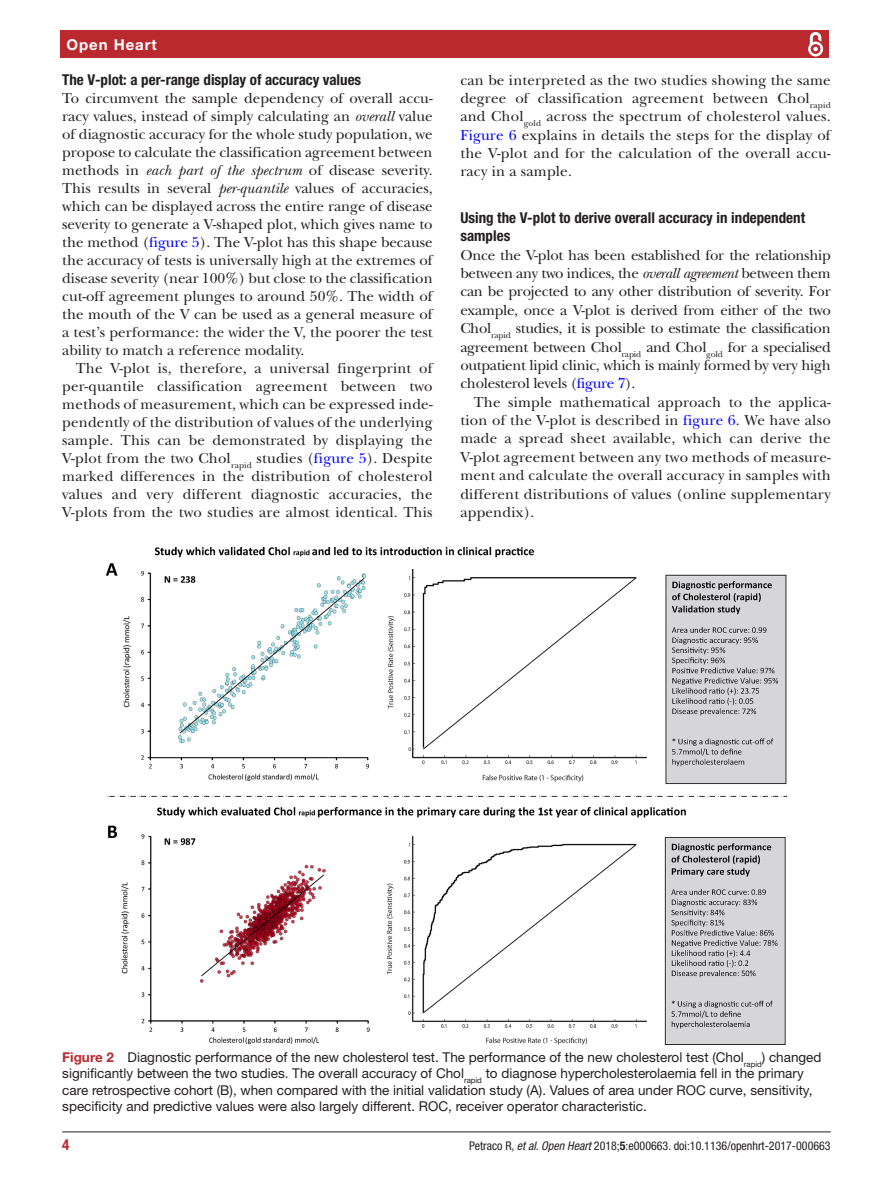
<style>
.page{position:relative;width:893px;height:1191px;background:#fff}
.page>*{position:absolute;margin:0;border:0;box-sizing:border-box;transform-origin:0 0}
.t1{font:15px/18px "New Baskerville";letter-spacing:.015em;color:#231f20;text-align:justify}
.t2{font:700 condensed 15px/18px "Helvetica Neue LT Std";color:#231f20}
.t3{font:700 15px "Helvetica Neue LT Std";letter-spacing:.065em;color:#fff}
.t4{font:700 condensed 15px "Helvetica Neue LT Std";color:#b9292e}
.t5{font:13.5px/16.2px "Helvetica Neue LT Std";color:#231f20}
.t6{font:condensed 12px "Helvetica Neue LT Std";color:#231f20}
.s1{font-style:italic}
.s2{color:#00f}
.s3{font-weight:700;color:#b9292e}
.s4{font-weight:700}
</style>
<div class="page">
<div style="left:61px;top:31px;width:768px;height:27px;background:#b9292e"></div>
<hr style="left:62px;top:1131px;width:769px;height:1px;background:#231f20">
<svg style="left:808px;top:32px;width:15px;height:25px"></svg>
<div style="left:812px;top:45px;width:7px;height:8px;border:1px solid #b9292e;border-radius:50%"></div>
<img style="left:106px;top:548px;width:681px;height:496px">
<p class="t3" style="left:66px;top:35px;width:92px">Open Heart</p>
<p class="t2" style="left:62px;top:70px;width:301px">The V-plot: a per-range display of accuracy values</p>
<p class="t1" style="left:62px;top:89px;width:372px">To circumvent the sample dependency of overall accu&shy;racy values, instead of simply calculating an <span class="s1">overall</span> value of diagnostic accuracy for the whole study population, we propose to calculate the classification agreement between methods in <span class="s1">each part of the spectrum</span> of disease severity.<br>This results in several <span class="s1">per-quantile</span> values of accuracies, which can be displayed across the entire range of disease severity to generate a V-shaped plot, which gives name to the method (<span class="s2">figure 5</span>). The V-plot has this shape because the accuracy of tests is universally high at the extremes of disease severity (near 100%) but close to the classification cut-off agreement plunges to around 50%. The width of the mouth of the V can be used as a general measure of a test’s performance: the wider the V, the poorer the test ability to match a reference modality.</p>
<p class="t1" style="left:62px;top:359px;width:372px;text-indent:14px">The V-plot is, therefore, a universal fingerprint of per-quantile classification agreement between two methods of measurement, which can be expressed inde&shy;pendently of the distribution of values of the underlying sample. This can be demonstrated by displaying the V-plot from the two Chol<sub>rapid</sub> studies (<span class="s2">figure 5</span>). Despite marked differences in the distribution of cholesterol values and very different diagnostic accuracies, the V-plots from the two studies are almost identical. This</p>
<p class="t1" style="left:460px;top:71px;width:372px">can be interpreted as the two studies showing the same degree of classification agreement between Chol<sub>rapid </sub>and Chol<sub>gold</sub> across the spectrum of cholesterol values.<br><span class="s2">Figure 6</span> explains in details the steps for the display of the V-plot and for the calculation of the overall accu&shy;racy in a sample.</p>
<p class="t2" style="left:460px;top:209px;width:346px">Using the V-plot to derive overall accuracy in independent samples</p>
<p class="t1" style="left:460px;top:246px;width:372px">Once the V-plot has been established for the relationship between any two indices, the <span class="s1">overall agreement</span> between them can be projected to any other distribution of severity. For example, once a V-plot is derived from either of the two Chol<sub>rapid</sub> studies, it is possible to estimate the classification agreement between Chol<sub>rapid</sub> and Chol<sub>gold</sub> for a specialised outpatient lipid clinic, which is mainly formed by very high cholesterol levels (<span class="s2">figure 7</span>).</p>
<p class="t1" style="left:460px;top:393px;width:372px;text-indent:14px">The simple mathematical approach to the applica&shy;tion of the V-plot is described in <span class="s2">figure 6</span>. We have also made a spread sheet available, which can derive the V-plot agreement between any two methods of measure&shy;ment and calculate the overall accuracy in samples with different distributions of values (online supplementary appendix).</p>
<p class="t5" style="left:62px;top:1049px;width:761px"><span class="s3">Figure 2</span> Diagnostic performance of the new cholesterol test. The performance of the new cholesterol test (Chol<sub>rapid</sub>) changed significantly between the two studies. The overall accuracy of Chol<sub>rapid</sub> to diagnose hypercholesterolaemia fell in the primary care retrospective cohort (B), when compared with the initial validation study (A). Values of area under ROC curve, sensitivity, specificity and predictive values were also largely different. ROC, receiver operator characteristic.</p>
<p class="t4" style="left:62px;top:1135px;width:9px">4</p>
<p class="t6" style="left:469px;top:1139px;width:363px">Petraco R<span class="s1">, et al. Open Heart</span> 2018;<span class="s4">5</span>:e000663. doi:10.1136/openhrt-2017-000663</p>
</div>
